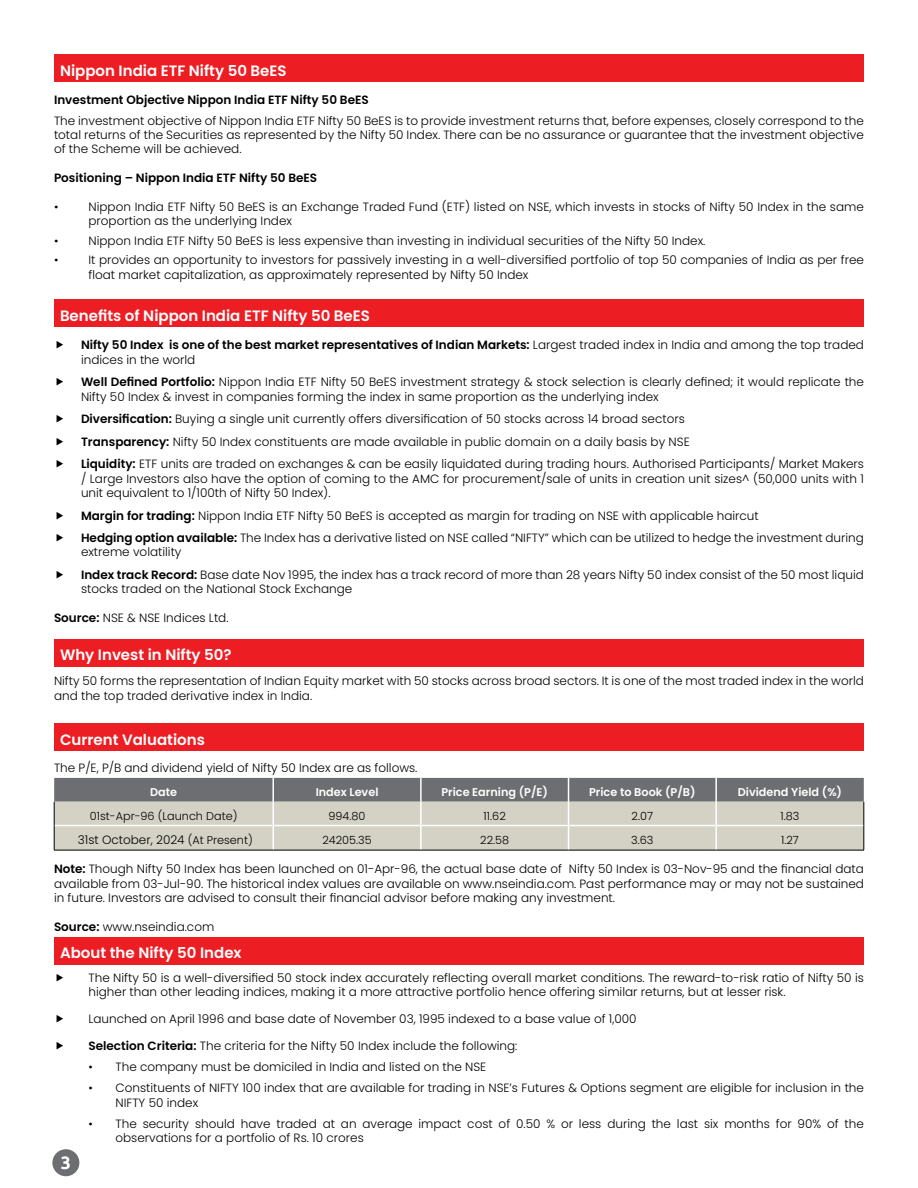
<style>
.page{position:relative;width:918px;height:1188px;background:#fff}
.page>*{position:absolute;margin:0;border:0;box-sizing:border-box;transform-origin:0 0}
.t1{font:700 18px "Ubuntu";color:#fff}
.t2{font:600 15px "Poppins";color:#fff}
.t3{font:300 12px/14.4px "Poppins";color:#000}
.t4{font:600 12px/14.4px "Poppins";color:#000}
.t5{font:600 11.25px "Poppins";color:#fff}
.t6{font:300 11.25px "Poppins";color:#000}
.s1{font-weight:300}
.s2{font-weight:600}
.s3{font-size:11.25px}
</style>
<div class="page">
<div style="left:52px;top:1149px;width:27px;height:27px;background:#6d6e71;border-radius:50%"></div>
<div style="left:54px;top:54px;width:810px;height:28px;background:#ed1d24"></div>
<div style="left:54px;top:299px;width:810px;height:28px;background:#ed1d24"></div>
<div style="left:54px;top:639px;width:810px;height:27px;background:#ed1d24"></div>
<div style="left:54px;top:723px;width:810px;height:28px;background:#ed1d24"></div>
<svg style="left:54px;top:778px;width:811px;height:72px;background:#b1b1aa"></svg>
<hr style="left:54px;top:850px;width:219px;height:1px;background:#000">
<hr style="left:273px;top:850px;width:148px;height:1px;background:#000">
<hr style="left:421px;top:850px;width:148px;height:1px;background:#000">
<hr style="left:569px;top:850px;width:147px;height:1px;background:#000">
<hr style="left:716px;top:850px;width:148px;height:1px;background:#000">
<div style="left:54px;top:937px;width:810px;height:27px;background:#ed1d24"></div>
<p class="t2" style="left:60px;top:62px;width:228px">Nippon India ETF Nifty 50 BeES</p>
<p class="t4" style="left:54px;top:93px;width:316px">Investment Objective Nippon India ETF Nifty 50 BeES</p>
<p class="t3" style="left:54px;top:113px;width:811px;text-align:justify">The investment objective of Nippon India ETF Nifty 50 BeES is to provide investment returns that, before expenses, closely correspond to the total returns of the Securities as represented by the Nifty 50 Index. There can be no assurance or guarantee that the investment objective of the Scheme will be achieved.</p>
<p class="t4" style="left:54px;top:171px;width:265px">Positioning – Nippon India ETF Nifty 50 BeES</p>
<p class="t3" style="left:54px;top:199px;width:6px">•</p>
<p class="t3" style="left:88px;top:199px;width:777px">Nippon India ETF Nifty 50 BeES is an Exchange Traded Fund (ETF) listed on NSE, which invests in stocks of Nifty 50 Index in the same proportion as the underlying Index</p>
<p class="t3" style="left:54px;top:233px;width:6px">•</p>
<p class="t3" style="left:88px;top:233px;width:618px">Nippon India ETF Nifty 50 BeES is less expensive than investing in individual securities of the Nifty 50 Index.</p>
<p class="t3" style="left:54px;top:253px;width:6px">•</p>
<p class="t3" style="left:88px;top:253px;width:777px">It provides an opportunity to investors for passively investing in a well-diversified portfolio of top 50 companies of India as per free float market capitalization, as approximately represented by Nifty 50 Index</p>
<p class="t2" style="left:60px;top:307px;width:311px">Benefits of Nippon India ETF Nifty 50 BeES</p>
<p class="t4" style="left:81px;top:338px;width:785px">Nifty 50 Index is one of the best market representatives of Indian Markets: <span class="s1">Largest traded index in India and among the top traded indices in the world</span></p>
<p class="t3" style="left:81px;top:375px;width:785px"><span class="s2">Well Defined Portfolio:</span> Nippon India ETF Nifty 50 BeES investment strategy &amp; stock selection is clearly defined; it would replicate the<br>Nifty 50 Index &amp; invest in companies forming the index in same proportion as the underlying index</p>
<p class="t3" style="left:81px;top:408px;width:785px;line-height:22.5px"><span class="s2">Diversification:</span> Buying a single unit currently offers diversification of 50 stocks across 14 broad sectors<br><span class="s2">Transparency:</span> Nifty 50 Index constituents are made available in public domain on a daily basis by NSE<br><span class="s2">Liquidity:</span> ETF units are traded on exchanges &amp; can be easily liquidated during trading hours. Authorised Participants/ Market Makers</p>
<p class="t3" style="left:81px;top:471px;width:785px">/ Large Investors also have the option of coming to the AMC for procurement/sale of units in creation unit sizes^ (50,000 units with 1 unit equivalent to 1/100th of Nifty 50 Index).</p>
<p class="t3" style="left:81px;top:504px;width:784px;line-height:22.5px"><span class="s2">Margin for trading:</span> Nippon India ETF Nifty 50 BeES is accepted as margin for trading on NSE with applicable haircut<br><span class="s2">Hedging option available:</span> The Index has a derivative listed on NSE called “NIFTY” which can be utilized to hedge the investment during</p>
<p class="t3" style="left:81px;top:541px;width:784px;line-height:22.5px">extreme volatility<br><span class="s2">Index track Record:</span> Base date Nov 1995, the index has a track record of more than 28 years Nifty 50 index consist of the 50 most liquid</p>
<p class="t3" style="left:81px;top:582px;width:273px">stocks traded on the National Stock Exchange</p>
<p class="t3" style="left:54px;top:611px;width:176px"><span class="s2">Source:</span> NSE &amp; NSE Indices Ltd.</p>
<p class="t2" style="left:60px;top:646px;width:173px">Why Invest in Nifty 50?</p>
<p class="t3" style="left:54px;top:674px;width:811px">Nifty 50 forms the representation of Indian Equity market with 50 stocks across broad sectors. It is one of the most traded index in the world and the top traded derivative index in India.</p>
<p class="t2" style="left:60px;top:731px;width:146px">Current Valuations</p>
<p class="t3" style="left:54px;top:761px;width:365px">The P/E, P/B and dividend yield of Nifty 50 Index are as follows.</p>
<p class="t5" style="left:150px;top:785px;width:28px">Date</p>
<p class="t5" style="left:316px;top:785px;width:64px">Index Level</p>
<p class="t5" style="left:441px;top:785px;width:108px">Price Earning (P/E)</p>
<p class="t5" style="left:589px;top:785px;width:108px">Price to Book (P/B)</p>
<p class="t5" style="left:738px;top:785px;width:106px">Dividend Yield (%)</p>
<p class="t6" style="left:90px;top:809px;width:149px">01st-Apr-96 (Launch Date)</p>
<p class="t6" style="left:329px;top:809px;width:38px">994.80</p>
<p class="t6" style="left:484px;top:809px;width:24px">11.62</p>
<p class="t6" style="left:632px;top:809px;width:23px">2.07</p>
<p class="t6" style="left:781px;top:809px;width:20px">1.83</p>
<p class="t3" style="left:78px;top:833px;width:176px">31st October, 2024 <span class="s3">(At Present)</span></p>
<p class="t6" style="left:322px;top:833px;width:51px">24205.35</p>
<p class="t6" style="left:480px;top:833px;width:30px">22.58</p>
<p class="t6" style="left:631px;top:833px;width:24px">3.63</p>
<p class="t6" style="left:781px;top:833px;width:19px">1.27</p>
<p class="t3" style="left:54px;top:862px;width:812px;text-align:justify"><span class="s2">Note:</span> Though Nifty 50 Index has been launched on 01-Apr-96, the actual base date of Nifty 50 Index is 03-Nov-95 and the financial data available from 03-Jul-90. The historical index values are available on www.nseindia.com. Past performance may or may not be sustained in future. Investors are advised to consult their financial advisor before making any investment.</p>
<p class="t3" style="left:54px;top:919px;width:162px"><span class="s2">Source:</span> www.nseindia.com</p>
<p class="t2" style="left:60px;top:945px;width:183px">About the Nifty 50 Index</p>
<p class="t3" style="left:89px;top:971px;width:777px">The Nifty 50 is a well-diversified 50 stock index accurately reflecting overall market conditions. The reward-to-risk ratio of Nifty 50 is higher than other leading indices, making it a more attractive portfolio hence offering similar returns, but at lesser risk.</p>
<p class="t3" style="left:89px;top:1012px;width:550px">Launched on April 1996 and base date of November 03, 1995 indexed to a base value of 1,000</p>
<p class="t3" style="left:89px;top:1039px;width:430px"><span class="s2">Selection Criteria:</span> The criteria for the Nifty 50 Index include the following:</p>
<p class="t3" style="left:89px;top:1060px;width:399px">• The company must be domiciled in India and listed on the NSE</p>
<p class="t3" style="left:116px;top:1081px;width:750px;text-indent:-27px">• Constituents of NIFTY 100 index that are available for trading in NSE’s Futures &amp; Options segment are eligible for inclusion in the<br>NIFTY 50 index</p>
<p class="t3" style="left:116px;top:1116px;width:750px;text-indent:-27px">• The security should have traded at an average impact cost of 0.50 % or less during the last six months for 90% of the observations for a portfolio of Rs. 10 crores</p>
<h1 class="t1" style="left:61px;top:1151px;width:12px">3</h1>
</div>
